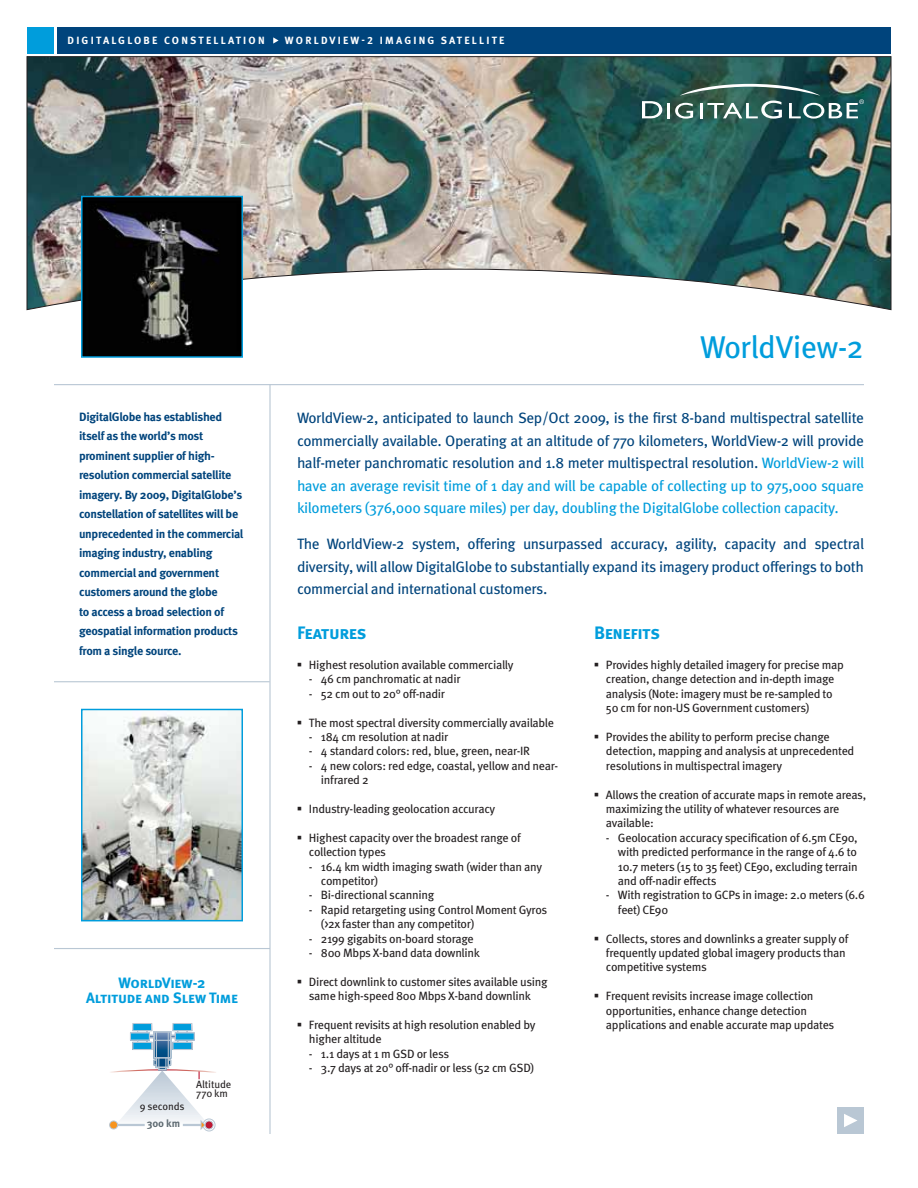
<style>
.page{position:relative;width:918px;height:1188px;background:#fff}
.page>*{position:absolute;margin:0;border:0;box-sizing:border-box;transform-origin:0 0}
.t1{font:31.5px "Meta OT";letter-spacing:-.025em;color:#009ddc}
.t2{font:18px "Meta Bold Caps";letter-spacing:-.02em;color:#009ddc}
.t3{font:15px/22.5px "Meta OT";letter-spacing:-.025em;color:#00447c;text-align:justify}
.t4{font:15px/15px "Meta Bold Caps";letter-spacing:-.02em;color:#009ddc;text-align:center}
.t5{font:12px/14.4px "Meta OT";letter-spacing:-.025em;color:#231f20}
.t6{font:700 12px/19.5px "Meta OT";letter-spacing:-.025em;color:#00447c}
.t7{font:700 10.5px "Meta OT";letter-spacing:.21em;color:#fff}
.t8{font:10.5px/9px "Meta OT";letter-spacing:-.01em;color:#231f20}
.t9{font:700 10.5px "Meta OT";color:#5e6a71}
.s1{color:#009ddc}
</style>
<div class="page">
<img style="left:27px;top:56px;width:864px;height:254px">
<div style="left:57px;top:27px;width:834px;height:27px;background:#00447c"></div>
<div style="left:27px;top:27px;width:27px;height:27px;background:#009ddc"></div>
<hr style="left:54px;top:384px;width:810px;height:1px;background:#b9c7d4">
<hr style="left:54px;top:681px;width:216px;height:1px;background:#b9c7d4">
<hr style="left:54px;top:948px;width:216px;height:1px;background:#b9c7d4">
<hr style="left:269px;top:384px;width:2px;height:750px;background:#b9c7d4">
<svg style="left:642px;top:101px;width:20px;height:17px"></svg>
<svg style="left:668px;top:84px;width:196px;height:35px;background:#527771"></svg>
<img style="left:84px;top:199px;width:156px;height:156px">
<div style="left:81px;top:196px;width:162px;height:162px;border:2px solid #009ddc"></div>
<img style="left:84px;top:712px;width:156px;height:206px">
<div style="left:81px;top:709px;width:162px;height:212px;border:2px solid #009ddc"></div>
<svg style="left:109px;top:1023px;width:107px;height:108px"></svg>
<div style="left:837px;top:1107px;width:27px;height:27px;background:#b9c7d4"></div>
<svg style="left:844px;top:1114px;width:13px;height:13px"></svg>
<svg style="left:273px;top:37px;width:6px;height:7px"></svg>
<p class="t7" style="left:68px;top:34px;width:199px">DigitalGlobe Constellation</p>
<p class="t7" style="left:285px;top:34px;width:221px">Worldview -2 I maging Satellite</p>
<h1 class="t1" style="left:700px;top:327px;width:165px">WorldView-2</h1>
<p class="t6" style="left:79px;top:407px;width:166px">DigitalGlobe has established itself as the world’s most prominent supplier of high&shy;resolution commercial satellite imagery. By 2009, DigitalGlobe’s constellation of satellites will be unprecedented in the commercial imaging industry, enabling commercial and government customers around the globe<br>to access a broad selection of geospatial information products from a single source.</p>
<p class="t4" style="left:86px;top:975px;width:153px">WorldView-2<br>Altitude and Slew Time</p>
<p class="t8" style="left:140px;top:1103px;width:46px">9 seconds</p>
<p class="t9" style="left:147px;top:1117px;width:35px">300 km</p>
<p class="t8" style="left:196px;top:1081px;width:37px">Altitude<br>770 km</p>
<p class="t3" style="left:297px;top:407px;width:569px">WorldView-2, anticipated to launch Sep/Oct 2009, is the first 8-band multispectral satellite commercially available. Operating at an altitude of 770 kilometers, WorldView-2 will provide half-meter panchromatic resolution and 1.8 meter multispectral resolution. <span class="s1">WorldView-2 will have an average revisit time of 1 day and will be capable of collecting up to 975,000 square kilometers (376,000 square miles) per day, doubling the DigitalGlobe collection capacity.</span></p>
<p class="t3" style="left:297px;top:533px;width:569px">The WorldView-2 system, offering unsurpassed accuracy, agility, capacity and spectral diversity, will allow DigitalGlobe to substantially expand its imagery product offerings to both commercial and international customers.</p>
<h2 class="t2" style="left:297px;top:622px;width:71px">Features</h2>
<h2 class="t2" style="left:594px;top:622px;width:68px">Benefits</h2>
<p class="t5" style="left:309px;top:658px;width:206px">Highest resolution available commercially</p>
<p class="t5" style="left:309px;top:672px;width:153px">- 46 cm panchromatic at nadir</p>
<p class="t5" style="left:309px;top:687px;width:138px">- 52 cm out to 20° off-nadir</p>
<p class="t5" style="left:309px;top:716px;width:247px">The most spectral diversity commercially available</p>
<p class="t5" style="left:309px;top:730px;width:141px">- 184 cm resolution at nadir</p>
<p class="t5" style="left:309px;top:744px;width:223px">- 4 standard colors: red, blue, green, near-IR</p>
<p class="t5" style="left:321px;top:759px;width:239px;text-indent:-12px">- 4 new colors: red edge, coastal, yellow and near&shy;infrared 2</p>
<p class="t5" style="left:309px;top:802px;width:188px">Industry-leading geolocation accuracy</p>
<p class="t5" style="left:309px;top:831px;width:213px">Highest capacity over the broadest range of collection types</p>
<p class="t5" style="left:321px;top:860px;width:223px;text-indent:-12px">- 16.4 km width imaging swath (wider than any competitor)</p>
<p class="t5" style="left:309px;top:888px;width:127px">- Bi-directional scanning</p>
<p class="t5" style="left:321px;top:903px;width:228px;text-indent:-12px">- Rapid retargeting using Control Moment Gyros (&gt;2x faster than any competitor)</p>
<p class="t5" style="left:309px;top:932px;width:166px">- 2199 gigabits on-board storage</p>
<p class="t5" style="left:309px;top:946px;width:173px">- 800 Mbps X-band data downlink</p>
<p class="t5" style="left:309px;top:975px;width:240px">Direct downlink to customer sites available using same high-speed 800 Mbps X-band downlink</p>
<p class="t5" style="left:309px;top:1018px;width:228px">Frequent revisits at high resolution enabled by higher altitude</p>
<p class="t5" style="left:309px;top:1047px;width:142px">- 1.1 days at 1 m GSD or less</p>
<p class="t5" style="left:309px;top:1061px;width:227px">- 3.7 days at 20° off-nadir or less (52 cm GSD)</p>
<p class="t5" style="left:606px;top:658px;width:239px">Provides highly detailed imagery for precise map creation, change detection and in-depth image analysis (Note: imagery must be re-sampled to 50 cm for non-US Government customers)</p>
<p class="t5" style="left:606px;top:730px;width:250px">Provides the ability to perform precise change detection, mapping and analysis at unprecedented resolutions in multispectral imagery</p>
<p class="t5" style="left:606px;top:788px;width:262px">Allows the creation of accurate maps in remote areas, maximizing the utility of whatever resources are available:</p>
<p class="t5" style="left:618px;top:831px;width:241px;text-align:justify;text-indent:-12px">- Geolocation accuracy specification of 6.5m CE90, with predicted performance in the range of 4.6 to 10.7 meters (15 to 35 feet) CE90, excluding terrain and off-nadir effects</p>
<p class="t5" style="left:618px;top:888px;width:249px;text-indent:-12px">- With registration to GCPs in image: 2.0 meters (6.6 feet) CE90</p>
<p class="t5" style="left:606px;top:932px;width:244px">Collects, stores and downlinks a greater supply of frequently updated global imagery products than competitive systems</p>
<p class="t5" style="left:606px;top:989px;width:230px">Frequent revisits increase image collection opportunities, enhance change detection applications and enable accurate map updates</p>
</div>
